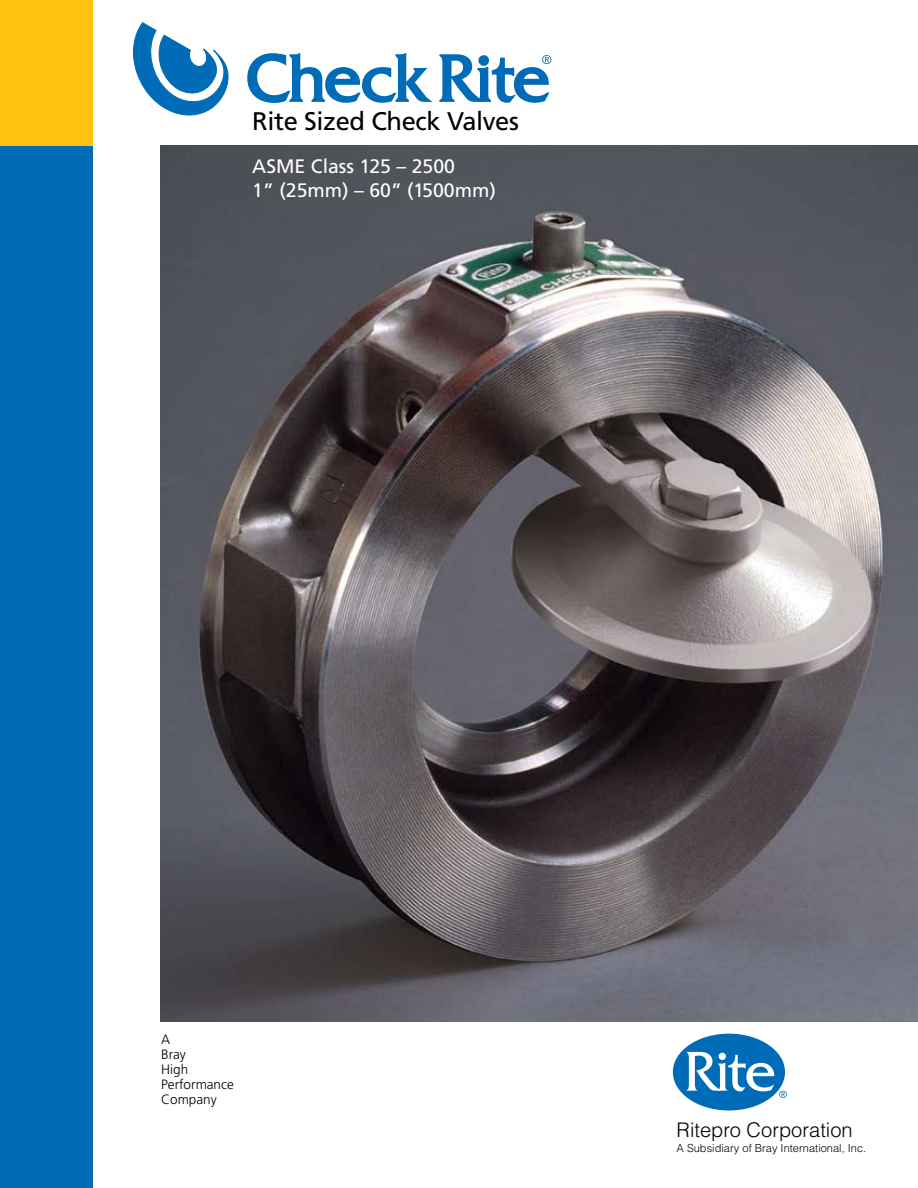
<style>
.page{position:relative;width:918px;height:1188px;background:#fff}
.page>*{position:absolute;margin:0;border:0;box-sizing:border-box;transform-origin:0 0}
.t1{font:25.5px "Frutiger";letter-spacing:-.015em;color:#000}
.t2{font:300 20.1px "Helvetica";color:#000}
.t3{font:19.5px/24px "Frutiger";color:#fff}
.t4{font:300 13.5px/15px "Frutiger";color:#000}
.t5{font:300 11.1px "Helvetica";color:#000}
</style>
<div class="page">
<img style="left:161px;top:145px;width:757px;height:877px">
<div style="left:0;top:145px;width:93px;height:1043px;background:#006bb6"></div>
<div style="left:0;top:0;width:93px;height:145px;background:#ffc20e"></div>
<svg style="left:133px;top:22px;width:95px;height:93px"></svg>
<svg style="left:247px;top:53px;width:304px;height:50px"></svg>
<div style="left:673px;top:1034px;width:112px;height:77px;background:#006bb6;border-radius:50%"></div>
<svg style="left:686px;top:1052px;width:101px;height:46px"></svg>
<h1 class="t1" style="left:252px;top:106px;width:268px">Rite Sized Check Valves</h1>
<p class="t3" style="left:252px;top:154px;width:245px">ASME Class 125 – 2500<br>1” (25mm) – 60” (1500mm)</p>
<p class="t4" style="left:161px;top:1032px;width:74px">A<br>Bray<br>High<br>Performance<br>Company</p>
<p class="t2" style="left:677px;top:1117px;width:178px">Ritepro Corporation</p>
<p class="t5" style="left:677px;top:1141px;width:191px">A Subsidiary of Bray International, Inc.</p>
</div>
